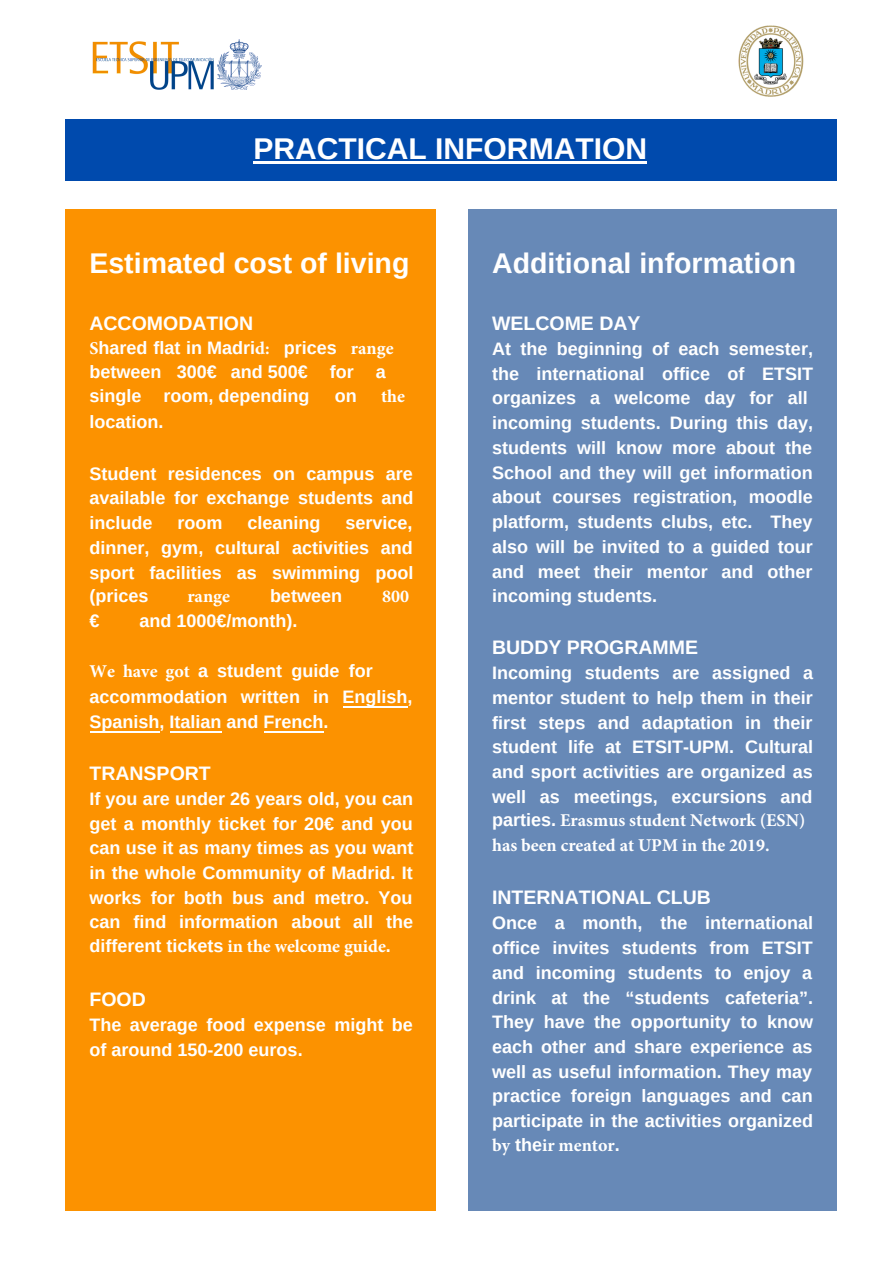
<style>
.page{position:relative;width:894px;height:1264px;background:#fff}
.page>*{position:absolute;margin:0;border:0;box-sizing:border-box;transform-origin:0 0}
.t1{font:700 30px "Arimo";color:#fff}
.t2{font:700 28.5px "Arimo";color:#fff}
.t3{font:700 19.5px "Arimo";color:#fff}
.t4{font:700 18px/24.5px "Arimo";color:#fff}
.t5{font:700 18px "Minion Pro";color:#fff}
.s1{font-family:"Minion Pro"}
</style>
<div class="page">
<div style="left:65px;top:209px;width:370px;height:1001px;background:#fc9200"></div>
<img style="left:92px;top:39px;width:170px;height:51px">
<img style="left:738px;top:25px;width:66px;height:72px">
<div style="left:65px;top:119px;width:771px;height:62px;background:#004aad"></div>
<hr style="left:253px;top:161px;width:394px;height:3px;background:#fff">
<div style="left:468px;top:209px;width:368px;height:1001px;background:#6789b7"></div>
<hr style="left:343px;top:706px;width:64px;height:1px;background:#fff">
<hr style="left:90px;top:731px;width:69px;height:1px;background:#fff">
<hr style="left:170px;top:731px;width:51px;height:1px;background:#fff">
<hr style="left:264px;top:731px;width:59px;height:1px;background:#fff">
<p class="t1" style="left:253px;top:132px;width:395px">PRACTICAL INFORMATION</p>
<p class="t2" style="left:89px;top:247px;width:321px">Estimated cost of living</p>
<p class="t3" style="left:89px;top:312px;width:165px">ACCOMODATION</p>
<p class="t4" style="left:89px;top:335px;width:305px"><span class="s1">S</span>hared flat in Madri<span class="s1">d:</span> prices <span class="s1">range </span>between 300€ and 500€ for a single room, depending</p>
<p class="t4" style="left:335px;top:384px;width:23px">on</p>
<p class="t5" style="left:381px;top:384px;width:25px">the</p>
<p class="t4" style="left:89px;top:409px;width:75px">location.</p>
<p class="t4" style="left:89px;top:461px;width:325px;text-align:justify">Student residences on campus are available for exchange students and include</p>
<p class="t4" style="left:89px;top:510px;width:325px;text-align:justify;text-indent:256px">service, dinner, gym, cultural activities and sport facilities as swimming pool (prices</p>
<p class="t4" style="left:177px;top:510px;width:47px">room</p>
<p class="t4" style="left:247px;top:510px;width:74px">cleaning</p>
<p class="t5" style="left:187px;top:584px;width:44px">range</p>
<p class="t4" style="left:270px;top:583px;width:74px">between</p>
<p class="t5" style="left:382px;top:584px;width:29px">800</p>
<p class="t4" style="left:89px;top:608px;width:12px">€</p>
<p class="t4" style="left:139px;top:608px;width:160px">and 1000€/month).</p>
<p class="t4" style="left:89px;top:658px;width:324px;line-height:25.3px"><span class="s1">We have got</span> a student guide for accommodation written in English,<br>Spanish, Italian and French.</p>
<p class="t3" style="left:89px;top:762px;width:123px">TRANSPORT</p>
<p class="t4" style="left:89px;top:786px;width:325px;text-align:justify">If you are under 26 years old, you can get a monthly ticket for 20€ and you can use it as many times as you want in the whole Community of Madrid. It works for both bus and metro. You can find information about all the different tickets <span class="s1">in the welcome guide</span>.</p>
<p class="t3" style="left:89px;top:988px;width:58px">FOOD</p>
<p class="t4" style="left:89px;top:1012px;width:325px">The average food expense might be of around 150-200 euros.</p>
<p class="t2" style="left:492px;top:247px;width:305px">Additional information</p>
<p class="t3" style="left:492px;top:312px;width:150px">WELCOME DAY</p>
<p class="t4" style="left:492px;top:336px;width:322px">At the beginning of each semester, the international office of ETSIT organizes a welcome day for all incoming students. During this day, students will know more about the School and they will get information about courses registration, moodle platform, students clubs, etc. They also will be invited to a guided tour and meet their mentor and other incoming students.</p>
<p class="t3" style="left:492px;top:636px;width:207px">BUDDY PROGRAMME</p>
<p class="t4" style="left:492px;top:661px;width:322px">Incoming students are assigned a mentor student to help them in their first steps and adaptation in their student life at ETSIT-UPM. Cultural and sport activities are organized as well as meetings, excursions and parties. <span class="s1">Erasmus student Network (ESN) has been created at UPM in the 2019.</span></p>
<p class="t3" style="left:492px;top:886px;width:220px">INTERNATIONAL CLUB</p>
<p class="t4" style="left:492px;top:910px;width:322px;text-align:justify">Once a month, the international office invites students from ETSIT and incoming students to enjoy a drink at the “students cafeteria”.<br>They have the opportunity to know each other and share experience as well as useful information. They may practice foreign languages and can participate in the activities organized <span class="s1">by</span> the<span class="s1">ir mentor</span>.</p>
</div>
